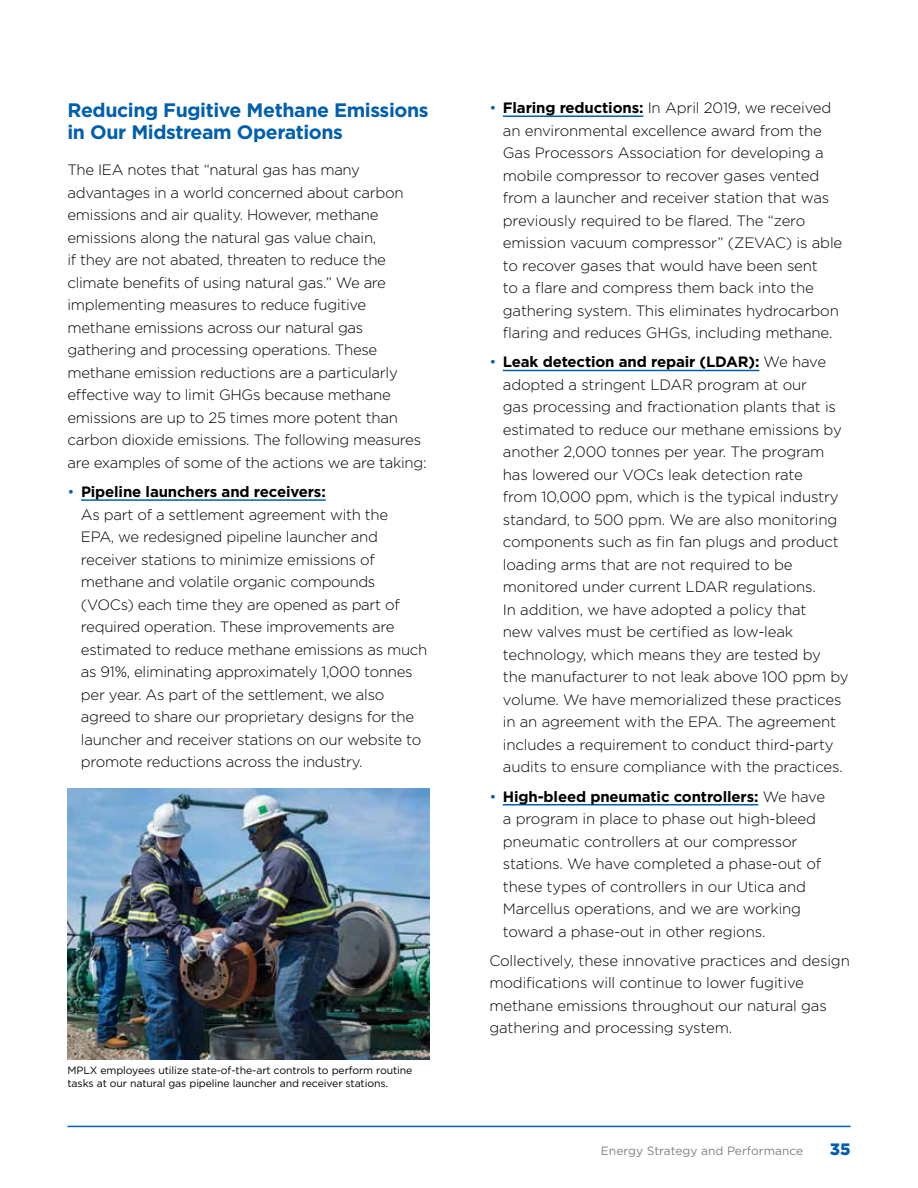
<style>
.page{position:relative;width:918px;height:1188px;background:#fff}
.page>*{position:absolute;margin:0;border:0;box-sizing:border-box;transform-origin:0 0}
.t1{font:700 19.5px/22.5px "Gotham";letter-spacing:-.02em;color:#005fae}
.t2{font:900 16.5px "Gotham";color:#005fae}
.t3{font:300 15px/22.5px "Gotham";letter-spacing:-.02em;color:#000}
.t4{font:12px "Gotham";color:#808285}
.t5{font:10.5px/12.6px "Gotham";letter-spacing:-.01em;color:#000}
.s1{color:#005fae}
.s2{font-weight:700}
</style>
<div class="page">
<hr style="left:81px;top:499px;width:245px;height:2px;background:#005fae">
<hr style="left:503px;top:115px;width:140px;height:2px;background:#005fae">
<hr style="left:503px;top:370px;width:256px;height:1px;background:#005fae">
<hr style="left:503px;top:804px;width:255px;height:1px;background:#005fae">
<img style="left:68px;top:788px;width:361px;height:271px">
<hr style="left:68px;top:1126px;width:782px;height:1px;background:#005fae">
<h1 class="t1" style="left:68px;top:99px;width:363px">Reducing Fugitive Methane Emissions in Our Midstream Operations</h1>
<p class="t3" style="left:68px;top:159px;width:361px">The IEA notes that “natural gas has many advantages in a world concerned about carbon emissions and air quality. However, methane emissions along the natural gas value chain,<br>if they are not abated, threaten to reduce the climate benefits of using natural gas.” We are implementing measures to reduce fugitive methane emissions across our natural gas gathering and processing operations. These methane emission reductions are a particularly effective way to limit GHGs because methane emissions are up to 25 times more potent than carbon dioxide emissions. The following measures are examples of some of the actions we are taking:</p>
<p class="t3" style="left:81px;top:481px;width:348px;text-indent:-13px"><span class="s1">•</span> <span class="s2">Pipeline launchers and receivers:<br></span>As part of a settlement agreement with the<br>EPA, we redesigned pipeline launcher and receiver stations to minimize emissions of methane and volatile organic compounds (VOCs) each time they are opened as part of required operation. These improvements are estimated to reduce methane emissions as much as 91%, eliminating approximately 1,000 tonnes per year. As part of the settlement, we also agreed to share our proprietary designs for the launcher and receiver stations on our website to promote reductions across the industry.</p>
<p class="t5" style="left:68px;top:1064px;width:347px">MPLX employees utilize state-of-the-art controls to perform routine tasks at our natural gas pipeline launcher and receiver stations.</p>
<p class="t3" style="left:503px;top:97px;width:341px;text-indent:-14px"><span class="s1">•</span> <span class="s2">Flaring reductions:</span> In April 2019, we received an environmental excellence award from the Gas Processors Association for developing a mobile compressor to recover gases vented from a launcher and receiver station that was previously required to be flared. The “zero emission vacuum compressor” (ZEVAC) is able to recover gases that would have been sent<br>to a flare and compress them back into the gathering system. This eliminates hydrocarbon flaring and reduces GHGs, including methane.</p>
<p class="t3" style="left:503px;top:351px;width:347px;text-indent:-14px"><span class="s1">•</span> <span class="s2">Leak detection and repair (LDAR):</span> We have adopted a stringent LDAR program at our<br>gas processing and fractionation plants that is estimated to reduce our methane emissions by another 2,000 tonnes per year. The program has lowered our VOCs leak detection rate<br>from 10,000 ppm, which is the typical industry standard, to 500 ppm. We are also monitoring components such as fin fan plugs and product loading arms that are not required to be monitored under current LDAR regulations.<br>In addition, we have adopted a policy that<br>new valves must be certified as low-leak technology, which means they are tested by<br>the manufacturer to not leak above 100 ppm by volume. We have memorialized these practices in an agreement with the EPA. The agreement includes a requirement to conduct third-party audits to ensure compliance with the practices.</p>
<p class="t3" style="left:503px;top:785px;width:324px;text-indent:-14px"><span class="s1">•</span> <span class="s2">High-bleed pneumatic controllers:</span> We have a program in place to phase out high-bleed pneumatic controllers at our compressor stations. We have completed a phase-out of these types of controllers in our Utica and Marcellus operations, and we are working toward a phase-out in other regions.</p>
<p class="t3" style="left:489px;top:950px;width:362px">Collectively, these innovative practices and design modifications will continue to lower fugitive methane emissions throughout our natural gas gathering and processing system.</p>
<p class="t4" style="left:601px;top:1144px;width:204px">Energy Strategy and Performance</p>
<p class="t2" style="left:830px;top:1138px;width:22px">35</p>
</div>
